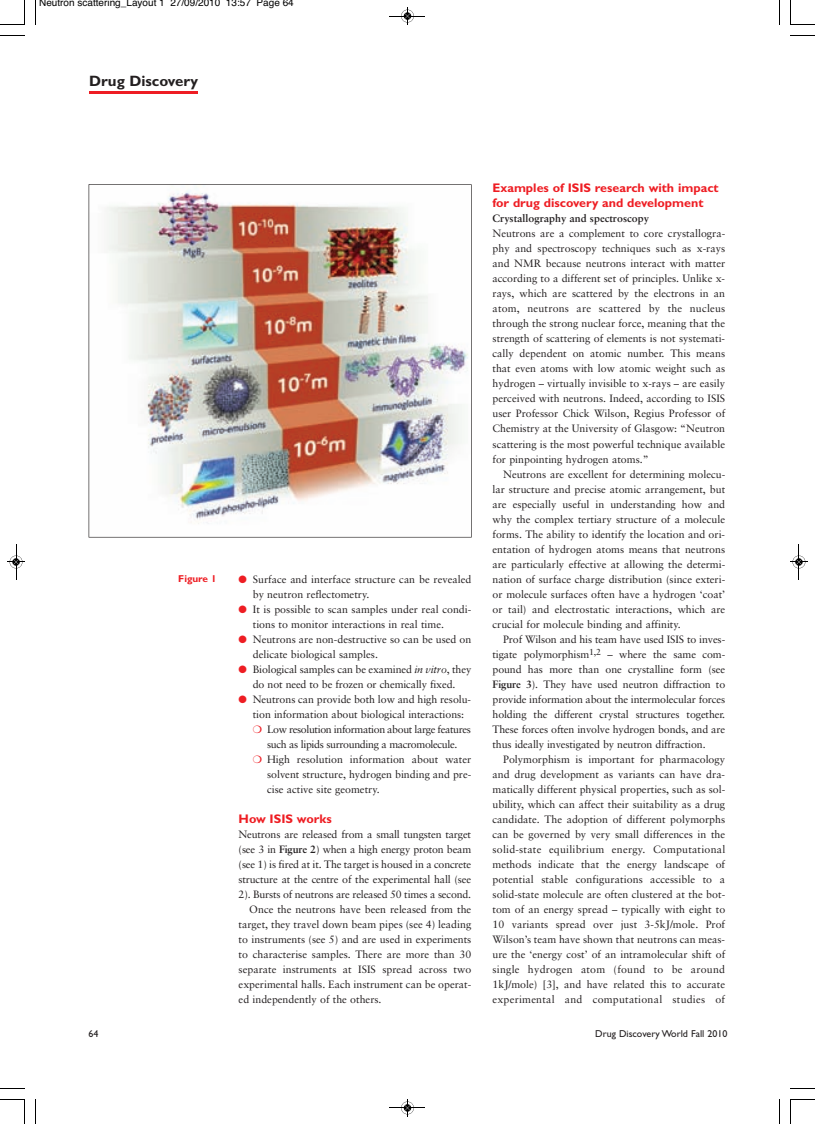
<style>
.page{position:relative;width:815px;height:1124px;background:#fff}
.page>*{position:absolute;margin:0;border:0;box-sizing:border-box;transform-origin:0 0}
.t1{font:700 15px "Gill Sans";color:#231f20}
.t2{font:700 12.5px/15px "Gill Sans";color:#ee1d23}
.t3{font:10.62px/15px "Sabon";color:#231f20;text-align:justify}
.t4{font:10.62px "Sabon";letter-spacing:-.035em;color:#231f20}
.t5{font:700 10.62px "Sabon";color:#231f20}
.t6{font:10px "Helvetica";color:#000}
.t7{font:10px "Gill Sans";color:#231f20}
.t8{font:700 10px "Gill Sans";color:#ee1d23}
.s1{color:#ee1d23}
.s2{font-style:italic}
.s3{font-weight:700}
</style>
<div class="page">
<hr style="left:89px;top:91px;width:109px;height:2px;background:#ee1d23">
<img style="left:89px;top:184px;width:383px;height:353px">
<svg style="left:35px;top:0;width:1px;height:25px"></svg>
<svg style="left:0;top:35px;width:25px;height:1px"></svg>
<svg style="left:779px;top:0;width:1px;height:25px"></svg>
<svg style="left:790px;top:35px;width:25px;height:1px"></svg>
<svg style="left:35px;top:1099px;width:1px;height:24px"></svg>
<svg style="left:0;top:1088px;width:25px;height:1px"></svg>
<svg style="left:779px;top:1099px;width:1px;height:24px"></svg>
<svg style="left:790px;top:1088px;width:25px;height:1px"></svg>
<svg style="left:0;top:0;width:25px;height:25px"></svg>
<svg style="left:790px;top:0;width:25px;height:25px"></svg>
<svg style="left:0;top:1099px;width:25px;height:24px"></svg>
<svg style="left:790px;top:1099px;width:25px;height:24px"></svg>
<hr style="left:390px;top:16px;width:35px;height:1px;background:#000">
<svg style="left:401px;top:7px;width:13px;height:18px"></svg>
<hr style="left:390px;top:1107px;width:35px;height:1px;background:#000">
<svg style="left:401px;top:1099px;width:13px;height:17px"></svg>
<hr style="left:16px;top:544px;width:1px;height:35px;background:#000">
<svg style="left:7px;top:555px;width:18px;height:13px"></svg>
<hr style="left:799px;top:544px;width:1px;height:35px;background:#000">
<svg style="left:790px;top:555px;width:18px;height:13px"></svg>
<p class="t6" style="left:39px;top:-1px;width:256px">Neutron scattering_Layout 1 27/09/2010 13:57 Page 64</p>
<h1 class="t1" style="left:89px;top:75px;width:110px">Drug Discovery</h1>
<p class="t8" style="left:178px;top:575px;width:40px">Figure 1</p>
<p class="t3" style="left:253px;top:572px;width:220px;text-indent:-14px"><span class="s1">●</span> Surface and interface structure can be revealed by neutron reflectometry.</p>
<p class="t3" style="left:253px;top:602px;width:220px;text-indent:-14px"><span class="s1">●</span> It is possible to scan samples under real condi&shy;tions to monitor interactions in real time.</p>
<p class="t3" style="left:253px;top:632px;width:220px;text-indent:-14px"><span class="s1">●</span> Neutrons are non-destructive so can be used on delicate biological samples.</p>
<p class="t3" style="left:239px;top:662px;width:234px;text-align:center"><span class="s1">●</span> Biological samples can be examined <span class="s2">in vitro</span>, they do not need to be frozen or chemically fixed.</p>
<p class="t3" style="left:239px;top:692px;width:234px"><span class="s1">●</span> Neutrons can provide both low and high resolu-</p>
<p class="t3" style="left:253px;top:707px;width:213px">tion information about biological interactions:</p>
<p class="t4" style="left:267px;top:724px;width:206px">Low resolution information about large features</p>
<p class="t4" style="left:267px;top:739px;width:192px">such as lipids surrounding a macromolecule.</p>
<p class="t3" style="left:267px;top:752px;width:206px">High resolution information about water</p>
<p class="t3" style="left:267px;top:767px;width:206px">solvent structure, hydrogen binding and pre-</p>
<p class="t3" style="left:267px;top:782px;width:114px">cise active site geometry.</p>
<p class="t2" style="left:239px;top:812px;width:95px">How ISIS works</p>
<p class="t3" style="left:239px;top:827px;width:234px">Neutrons are released from a small tungsten target</p>
<p class="t3" style="left:239px;top:842px;width:234px">(see 3 in <span class="s3">Figure 2</span>) when a high energy proton beam</p>
<p class="t3" style="left:239px;top:857px;width:234px">(see 1) is fired at it. The target is housed in a concrete</p>
<p class="t3" style="left:239px;top:872px;width:234px">structure at the centre of the experimental hall (see</p>
<p class="t3" style="left:239px;top:887px;width:234px">2). Bursts of neutrons are released 50 times a second.</p>
<p class="t3" style="left:249px;top:902px;width:223px">Once the neutrons have been released from the</p>
<p class="t3" style="left:239px;top:917px;width:234px">target, they travel down beam pipes (see 4) leading</p>
<p class="t3" style="left:239px;top:932px;width:234px">to instruments (see 5) and are used in experiments</p>
<p class="t3" style="left:239px;top:947px;width:234px">to characterise samples. There are more than 30</p>
<p class="t3" style="left:239px;top:962px;width:234px">separate instruments at ISIS spread across two</p>
<p class="t3" style="left:239px;top:977px;width:234px">experimental halls. Each instrument can be operat-</p>
<p class="t3" style="left:239px;top:992px;width:144px">ed independently of the others.</p>
<p class="t2" style="left:493px;top:182px;width:228px">Examples of ISIS research with impact for drug discovery and development</p>
<p class="t5" style="left:493px;top:214px;width:158px">Crystallography and spectroscopy</p>
<p class="t3" style="left:493px;top:227px;width:234px">Neutrons are a complement to core crystallogra&shy;phy and spectroscopy techniques such as x-rays and NMR because neutrons interact with matter according to a different set of principles. Unlike x&shy;rays, which are scattered by the electrons in an atom, neutrons are scattered by the nucleus through the strong nuclear force, meaning that the strength of scattering of elements is not systemati&shy;cally dependent on atomic number. This means that even atoms with low atomic weight such as hydrogen – virtually invisible to x-rays – are easily perceived with neutrons. Indeed, according to ISIS user Professor Chick Wilson, Regius Professor of Chemistry at the University of Glasgow: “Neutron scattering is the most powerful technique available for pinpointing hydrogen atoms.”</p>
<p class="t3" style="left:493px;top:467px;width:234px;text-indent:11px">Neutrons are excellent for determining molecu&shy;lar structure and precise atomic arrangement, but are especially useful in understanding how and why the complex tertiary structure of a molecule forms. The ability to identify the location and ori&shy;entation of hydrogen atoms means that neutrons are particularly effective at allowing the determi&shy;nation of surface charge distribution (since exteri&shy;or molecule surfaces often have a hydrogen ‘coat’ or tail) and electrostatic interactions, which are crucial for molecule binding and affinity.</p>
<p class="t3" style="left:493px;top:632px;width:234px;text-indent:11px">Prof Wilson and his team have used ISIS to inves&shy;tigate polymorphism<sup>1,2</sup> – where the same com&shy;pound has more than one crystalline form (see <span class="s3">Figure 3</span>). They have used neutron diffraction to provide information about the intermolecular forces holding the different crystal structures together.<br>These forces often involve hydrogen bonds, and are thus ideally investigated by neutron diffraction.</p>
<p class="t3" style="left:493px;top:752px;width:234px;text-indent:11px">Polymorphism is important for pharmacology and drug development as variants can have dra&shy;matically different physical properties, such as sol&shy;ubility, which can affect their suitability as a drug candidate. The adoption of different polymorphs can be governed by very small differences in the solid-state equilibrium energy. Computational methods indicate that the energy landscape of potential stable configurations accessible to a solid-state molecule are often clustered at the bot&shy;tom of an energy spread – typically with eight to 10 variants spread over just 3-5kJ/mole. Prof Wilson’s team have shown that neutrons can meas&shy;ure the ‘energy cost’ of an intramolecular shift of single hydrogen atom (found to be around 1kJ/mole) [3], and have related this to accurate experimental and computational studies of</p>
<p class="t7" style="left:89px;top:1030px;width:11px">64</p>
<p class="t7" style="left:595px;top:1030px;width:134px">Drug Discovery World Fall 2010</p>
</div>
